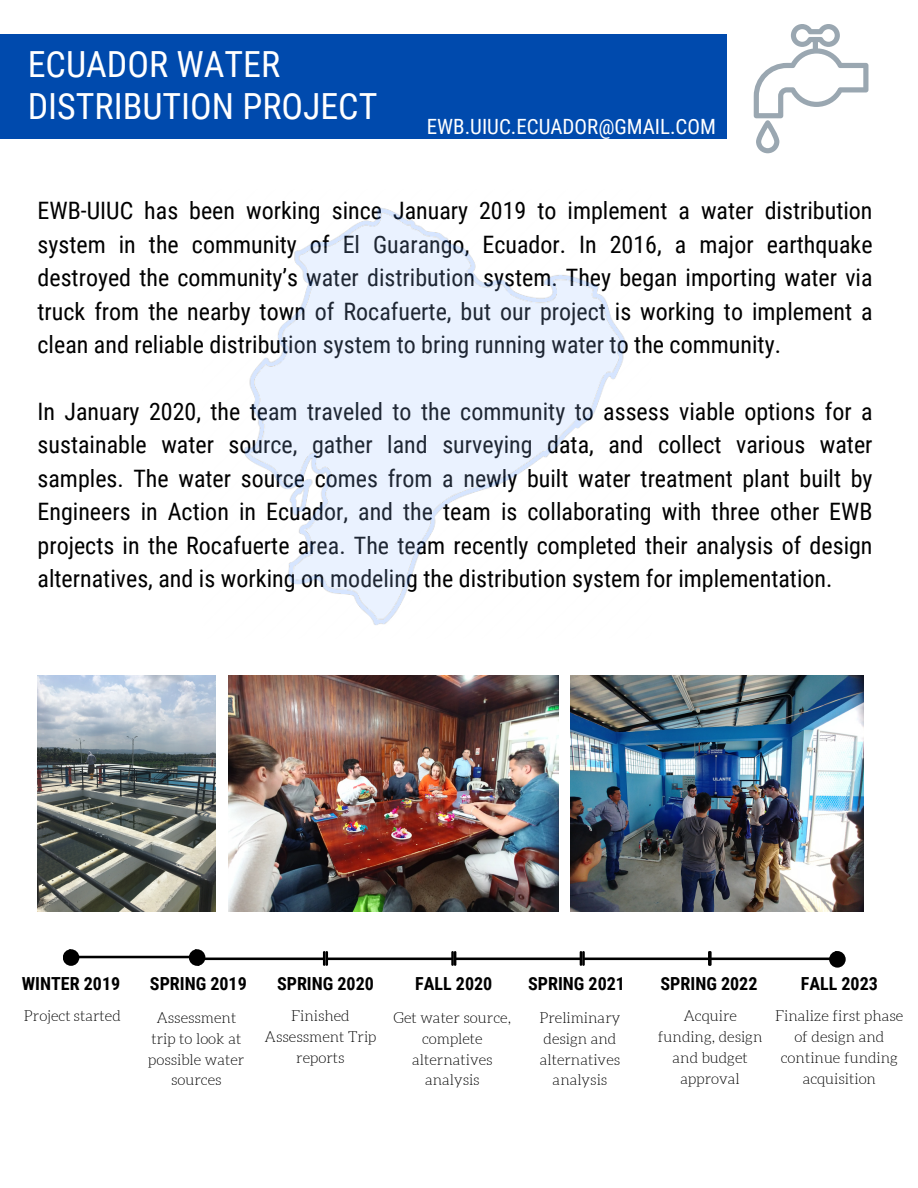
<style>
.page{position:relative;width:918px;height:1188px;background:#fff}
.page>*{position:absolute;margin:0;border:0;box-sizing:border-box;transform-origin:0 0}
.t1{font:36px/42.6px "Roboto Condensed";color:#fff}
.t2{font:24px/33.5px "Roboto Condensed";color:#000;text-align:justify}
.t3{font:21px "Roboto Condensed";color:#fff}
.t4{font:700 18px "Roboto Condensed";color:#000}
.t5{font:300 15px/20.9px "Aleo";color:#000;text-align:center}
</style>
<div class="page">
<svg style="left:754px;top:24px;width:114px;height:129px"></svg>
<img style="left:571px;top:675px;width:293px;height:236px">
<img style="left:38px;top:675px;width:177px;height:236px">
<img style="left:229px;top:675px;width:329px;height:236px">
<div style="left:0;top:34px;width:726px;height:105px;background:#004aad"></div>
<img style="left:244px;top:208px;width:382px;height:417px">
<div style="left:829px;top:951px;width:17px;height:17px;background:#000;border-radius:50%"></div>
<div style="left:63px;top:949px;width:16px;height:17px;background:#000;border-radius:50%"></div>
<svg style="left:69px;top:949px;width:767px;height:17px"></svg>
<p class="t1" style="left:28px;top:43px;width:351px">ECUADOR WATER<br>DISTRIBUTION PROJECT</p>
<p class="t3" style="left:427px;top:114px;width:291px">EWB.UIUC.ECUADOR@GMAIL.COM</p>
<p class="t2" style="left:38px;top:194px;width:837px">EWB-UIUC has been working since January 2019 to implement a water distribution system in the community of El Guarango, Ecuador. In 2016, a major earthquake destroyed the community’s water distribution system. They began importing water via truck from the nearby town of Rocafuerte, but our project is working to implement a clean and reliable distribution system to bring running water to the community.</p>
<p class="t2" style="left:38px;top:395px;width:837px">In January 2020, the team traveled to the community to assess viable options for a sustainable water source, gather land surveying data, and collect various water samples. The water source comes from a newly built water treatment plant built by Engineers in Action in Ecuador, and the team is collaborating with three other EWB projects in the Rocafuerte area. The team recently completed their analysis of design alternatives, and is working on modeling the distribution system for implementation.</p>
<p class="t4" style="left:22px;top:973px;width:100px">WINTER 2019</p>
<p class="t5" style="left:24px;top:1006px;width:98px">Project started</p>
<p class="t5" style="left:148px;top:1007px;width:98px">Assessment trip to look at possible water sources</p>
<p class="t4" style="left:150px;top:973px;width:98px">SPRING 2019</p>
<p class="t4" style="left:415px;top:973px;width:79px">FALL 2020</p>
<p class="t4" style="left:528px;top:973px;width:98px">SPRING 2021</p>
<p class="t4" style="left:661px;top:973px;width:98px">SPRING 2022</p>
<p class="t4" style="left:801px;top:973px;width:79px">FALL 2023</p>
<p class="t5" style="left:394px;top:1007px;width:119px">Get water source,</p>
<p class="t5" style="left:412px;top:1028px;width:82px">complete alternatives analysis</p>
<p class="t4" style="left:277px;top:973px;width:98px">SPRING 2020</p>
<p class="t5" style="left:265px;top:1006px;width:113px">Finished<br>Assessment Trip reports</p>
<p class="t5" style="left:539px;top:1007px;width:83px">Preliminary design and alternatives analysis</p>
<p class="t5" style="left:658px;top:1006px;width:106px">Acquire funding, design and budget approval</p>
<p class="t5" style="left:775px;top:1006px;width:130px">Finalize first phase of design and continue funding acquisition</p>
</div>
